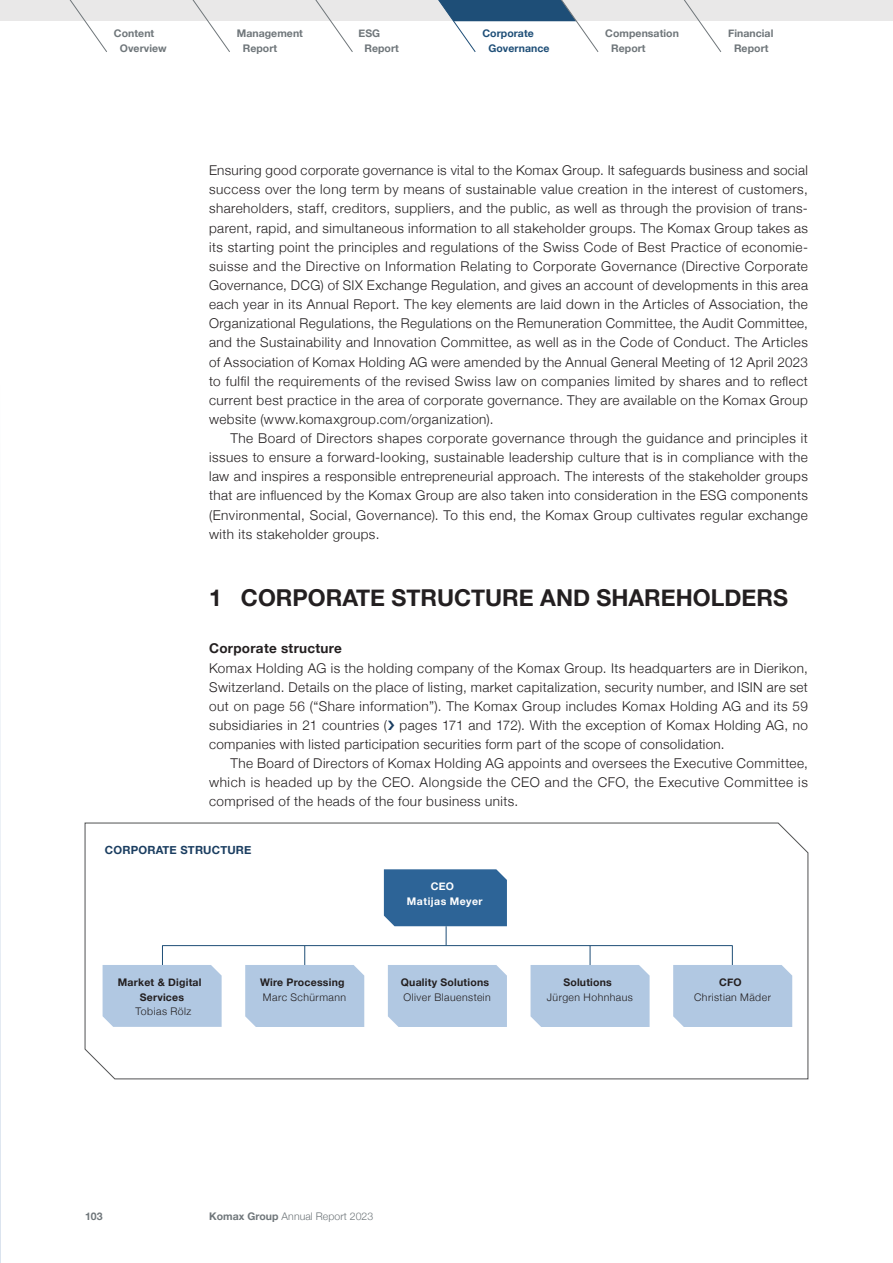
<style>
.page{position:relative;width:893px;height:1263px;background:#fff}
.page>*{position:absolute;margin:0;border:0;box-sizing:border-box;transform-origin:0 0}
.t1{font:700 23.25px "Helvetica Neue";color:#231f20}
.t2{font:300 13.5px/19.2px "Helvetica Neue";letter-spacing:.03em;color:#231f20;text-align:justify}
.t3{font:700 13.5px "Helvetica Neue";letter-spacing:.02em;color:#231f20}
.t4{font:700 11.25px "Helvetica Neue";letter-spacing:.015em;color:#1a3d60}
.t5{font:700 10.5px/14.7px "Helvetica Neue";letter-spacing:.005em;color:#6f767a}
.t6{font:300 10.5px "Helvetica Neue";letter-spacing:.04em;color:#231f20}
.t7{font:700 10.5px/14.7px "Helvetica Neue";letter-spacing:.02em;color:#231f20;text-align:center}
.t8{font:300 10.5px "Helvetica Neue";letter-spacing:.005em;color:#6f767a}
.t9{font:700 10.5px/14.7px "Helvetica Neue";letter-spacing:.005em;color:#1e4e77}
.t10{font:700 10.5px/14.7px "Helvetica Neue";letter-spacing:.045em;color:#fff;text-align:center}
.s1{font-weight:700}
</style>
<div class="page">
<div style="left:0;top:0;width:893px;height:21px;background:#e9e8e8"></div>
<svg style="left:69px;top:0;width:38px;height:52px"></svg>
<svg style="left:315px;top:0;width:38px;height:52px"></svg>
<svg style="left:438px;top:0;width:161px;height:52px"></svg>
<svg style="left:684px;top:0;width:37px;height:52px"></svg>
<svg style="left:192px;top:0;width:38px;height:52px"></svg>
<svg style="left:0;top:619px;width:1px;height:644px"></svg>
<svg style="left:84px;top:822px;width:725px;height:258px"></svg>
<svg style="left:103px;top:946px;width:119px;height:81px"></svg>
<svg style="left:245px;top:946px;width:119px;height:81px"></svg>
<div style="left:388px;top:965px;width:119px;height:62px;background:#b1c8e2"></div>
<svg style="left:530px;top:946px;width:120px;height:81px"></svg>
<svg style="left:673px;top:946px;width:119px;height:81px"></svg>
<hr style="left:162px;top:945px;width:571px;height:1px;background:#1e4e77">
<svg style="left:384px;top:869px;width:123px;height:76px"></svg>
<p class="t5" style="left:120px;top:26px;width:48px;text-indent:-6px">Content<br>Overview</p>
<p class="t5" style="left:243px;top:26px;width:62px;text-indent:-6px">Management<br>Report</p>
<p class="t5" style="left:364px;top:26px;width:36px;text-indent:-6px">ESG<br>Report</p>
<p class="t9" style="left:488px;top:26px;width:63px;text-indent:-6px">Corporate<br>Governance</p>
<p class="t5" style="left:611px;top:26px;width:69px;text-indent:-6px">Compensation<br>Report</p>
<p class="t5" style="left:728px;top:26px;width:47px;text-align:center">Financial<br>Report</p>
<p class="t2" style="left:209px;top:161px;width:600px">Ensuring good corporate governance is vital to the Komax Group. It safeguards business and social success over the long term by means of sustainable value creation in the interest of customers, shareholders, staff, creditors, suppliers, and the public, as well as through the provision of trans&shy;parent, rapid, and simultaneous information to all stakeholder groups. The Komax Group takes as its starting point the principles and regulations of the Swiss Code of Best Practice of economie&shy;suisse and the Directive on Information Relating to Corporate Governance (Directive Corporate Governance, DCG) of SIX Exchange Regulation, and gives an account of developments in this area each year in its Annual Report. The key elements are laid down in the Articles of Association, the Organizational Regulations, the Regulations on the Remuneration Committee, the Audit Committee, and the Sustainability and Innovation Committee, as well as in the Code of Conduct. The Articles of Association of Komax Holding AG were amended by the Annual General Meeting of 12 April 2023 to fulfil the requirements of the revised Swiss law on companies limited by shares and to reflect current best practice in the area of corporate governance. They are available on the Komax Group website (www.komaxgroup.com/organization).</p>
<p class="t2" style="left:209px;top:428px;width:600px;text-indent:21px">The Board of Directors shapes corporate governance through the guidance and principles it issues to ensure a forward-looking, sustainable leadership culture that is in compliance with the law and inspires a responsible entrepreneurial approach. The interests of the stakeholder groups that are influenced by the Komax Group are also taken into consideration in the ESG components (Environmental, Social, Governance). To this end, the Komax Group cultivates regular exchange with its stakeholder groups.</p>
<h1 class="t1" style="left:209px;top:583px;width:580px">1 CORPORATE STRUCTURE AND SHAREHOLDERS</h1>
<p class="t3" style="left:209px;top:640px;width:134px">Corporate structure</p>
<p class="t2" style="left:209px;top:658px;width:600px">Komax Holding AG is the holding company of the Komax Group. Its headquarters are in Dierikon, Switzerland. Details on the place of listing, market capitalization, security number, and ISIN are set out on page 56 (“Share information”). The Komax Group includes Komax Holding AG and its 59 subsidiaries in 21 countries ( pages 171 and 172). With the exception of Komax Holding AG, no companies with listed participation securities form part of the scope of consolidation.</p>
<p class="t2" style="left:209px;top:753px;width:600px;text-indent:21px">The Board of Directors of Komax Holding AG appoints and oversees the Executive Committee, which is headed up by the CEO. Alongside the CEO and the CFO, the Executive Committee is comprised of the heads of the four business units.</p>
<p class="t4" style="left:105px;top:843px;width:148px">CORPORATE STRUCTURE</p>
<p class="t10" style="left:407px;top:879px;width:77px">CEO<br>Matijas Meyer</p>
<p class="t7" style="left:118px;top:974px;width:85px">Market &amp; Digital<br>Services</p>
<p class="t6" style="left:136px;top:1005px;width:57px">Tobias Rölz</p>
<p class="t7" style="left:260px;top:974px;width:86px">Wire Processing</p>
<p class="t6" style="left:263px;top:990px;width:85px">Marc Schürmann</p>
<p class="t7" style="left:401px;top:974px;width:90px">Quality Solutions</p>
<p class="t6" style="left:404px;top:990px;width:89px">Oliver Blauenstein</p>
<p class="t7" style="left:563px;top:974px;width:50px">Solutions</p>
<p class="t6" style="left:547px;top:990px;width:87px">Jürgen Hohnhaus</p>
<p class="t7" style="left:719px;top:974px;width:24px">CFO</p>
<p class="t6" style="left:694px;top:990px;width:78px">Christian Mäder</p>
<p class="t5" style="left:85px;top:1209px;width:19px">103</p>
<p class="t8" style="left:209px;top:1210px;width:166px"><span class="s1">Komax Group</span> Annual Report 2023</p>
</div>
